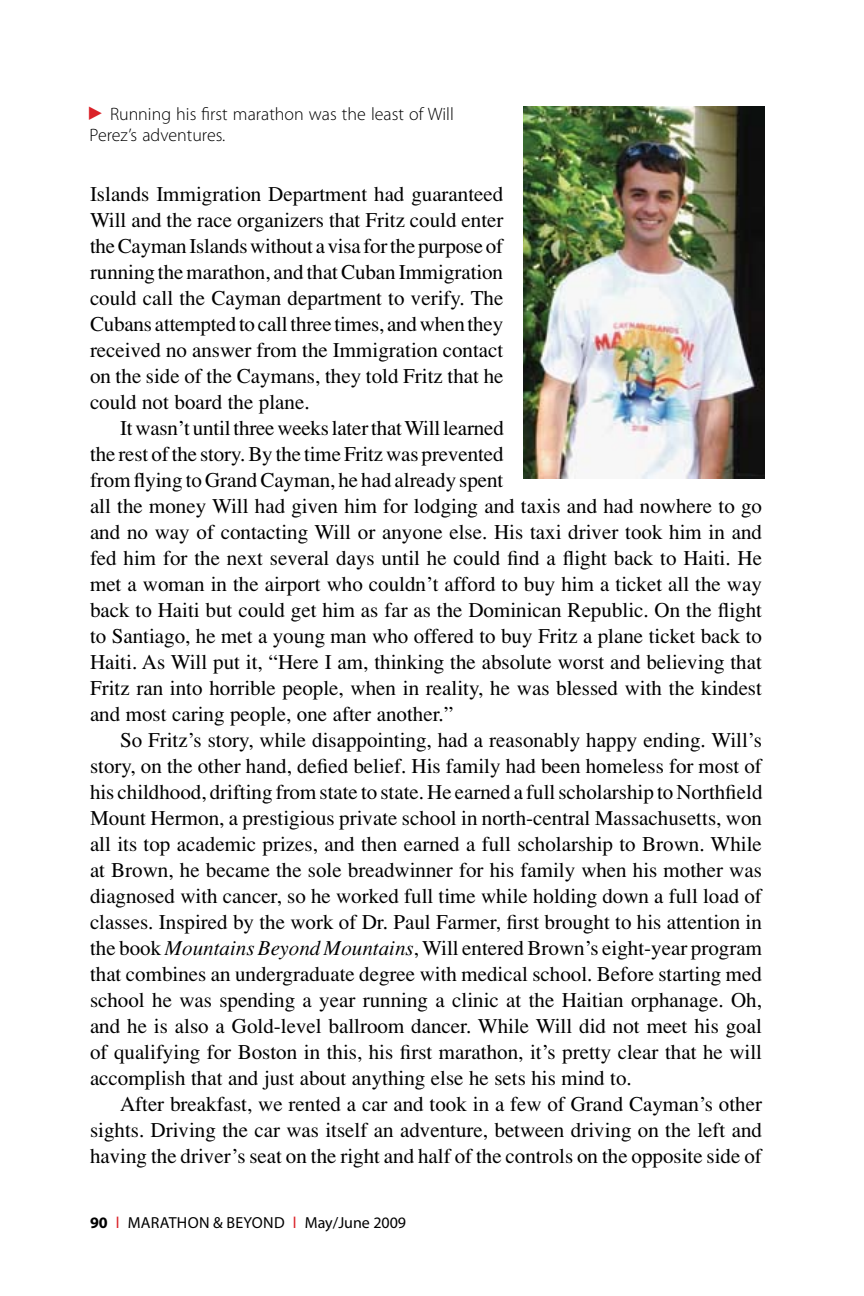
<style>
.page{position:relative;width:864px;height:1296px;background:#fff}
.page>*{position:absolute;margin:0;border:0;box-sizing:border-box;transform-origin:0 0}
.t1{font:21px/26px "Times";color:#000;text-align:justify}
.t2{font:300 18px/22px "Myriad Pro";color:#000}
.t3{font:16px "Myriad Pro";letter-spacing:.01em;color:#000}
.s1{font-style:italic}
.s2{font-weight:700}
.s3{color:#da2128}
</style>
<div class="page">
<img style="left:524px;top:106px;width:241px;height:372px">
<p class="t2" style="left:90px;top:103px;width:366px;text-indent:21px">Running his first marathon was the least of Will<br>Perez’s adventures.</p>
<p class="t1" style="left:90px;top:181px;width:415px">Islands Immigration Department had guaranteed Will and the race organizers that Fritz could enter the Cayman Islands without a visa for the purpose of running the marathon, and that Cuban Immigration could call the Cayman department to verify. The Cubans attempted to call three times, and when they received no answer from the Immigration contact on the side of the Caymans, they told Fritz that he could not board the plane.</p>
<p class="t1" style="left:90px;top:415px;width:674px;text-align:left;text-indent:30px">It wasn’t until three weeks later that Will learned<br>the rest of the story. By the time Fritz was prevented<br>from flying to Grand Cayman, he had already spent<br>all the money Will had given him for lodging and taxis and had nowhere to go and no way of contacting Will or anyone else. His taxi driver took him in and fed him for the next several days until he could find a flight back to Haiti. He met a woman in the airport who couldn’t afford to buy him a ticket all the way back to Haiti but could get him as far as the Dominican Republic. On the flight to Santiago, he met a young man who offered to buy Fritz a plane ticket back to Haiti. As Will put it, “Here I am, thinking the absolute worst and believing that Fritz ran into horrible people, when in reality, he was blessed with the kindest and most caring people, one after another.”</p>
<p class="t1" style="left:90px;top:726px;width:674px;text-indent:30px">So Fritz’s story, while disappointing, had a reasonably happy ending. Will’s story, on the other hand, defied belief. His family had been homeless for most of his childhood, drifting from state to state. He earned a full scholarship to Northfield Mount Hermon, a prestigious private school in north-central Massachusetts, won all its top academic prizes, and then earned a full scholarship to Brown. While at Brown, he became the sole breadwinner for his family when his mother was diagnosed with cancer, so he worked full time while holding down a full load of classes. Inspired by the work of Dr. Paul Farmer, first brought to his attention in the book <span class="s1">Mountains Beyond Mountains</span>, Will entered Brown’s eight-year program that combines an undergraduate degree with medical school. Before starting med school he was spending a year running a clinic at the Haitian orphanage. Oh, and he is also a Gold-level ballroom dancer. While Will did not meet his goal of qualifying for Boston in this, his first marathon, it’s pretty clear that he will accomplish that and just about anything else he sets his mind to.</p>
<p class="t1" style="left:90px;top:1090px;width:674px;text-indent:30px">After breakfast, we rented a car and took in a few of Grand Cayman’s other sights. Driving the car was itself an adventure, between driving on the left and having the driver’s seat on the right and half of the controls on the opposite side of</p>
<p class="t3" style="left:90px;top:1213px;width:318px"><span class="s2">90</span> <span class="s3">l</span> MARATHON &amp; BEYOND <span class="s3">l</span> May/June 2009</p>
</div>
